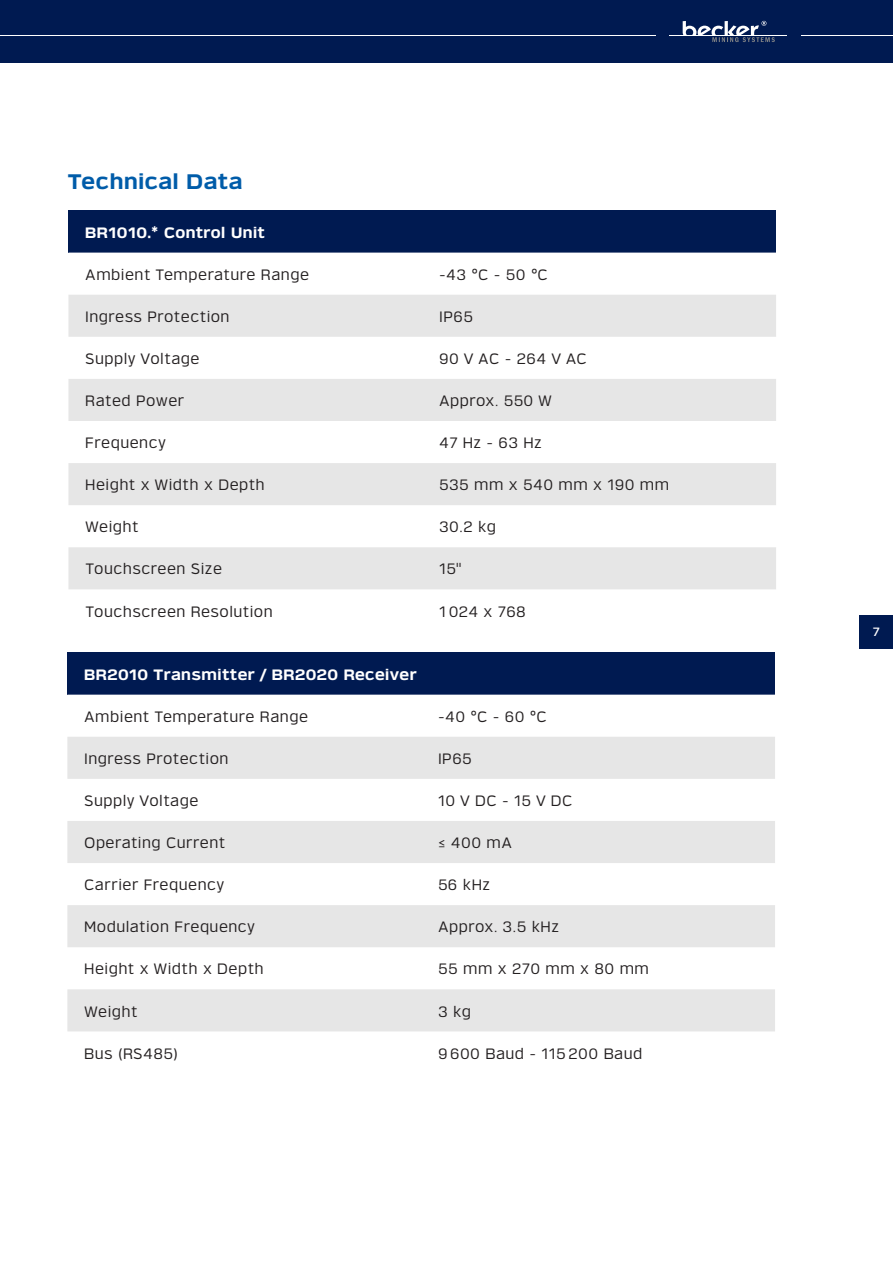
<style>
.page{position:relative;width:893px;height:1263px;background:#fff}
.page>*{position:absolute;margin:0;border:0;box-sizing:border-box;transform-origin:0 0}
.Header_h2{font:700 21px "Verbatim";letter-spacing:.03em;color:#005ca9}
.Table_Body{font:15px "Verbatim";letter-spacing:.03em;color:#231f20}
.Table_Header{font:700 15px "Verbatim";letter-spacing:.03em;color:#fff}
.t1{font:500 12px "Verbatim";color:#fff}
</style>
<div class="page">
<div style="left:0;top:0;width:893px;height:63px;background:#001a51"></div>
<hr style="left:669px;top:35px;width:118px;height:1px;background:#fff">
<hr style="left:0;top:35px;width:655px;height:1px;background:#fff">
<hr style="left:801px;top:35px;width:92px;height:1px;background:#fff">
<svg style="left:683px;top:21px;width:92px;height:21px"></svg>
<div style="left:68px;top:210px;width:708px;height:43px;background:#001a51"></div>
<svg style="left:68px;top:295px;width:708px;height:294px;fill:#e6e6e6"></svg>
<div style="left:67px;top:652px;width:708px;height:43px;background:#001a51"></div>
<svg style="left:67px;top:737px;width:708px;height:294px;fill:#e6e6e6"></svg>
<div style="left:859px;top:615px;width:34px;height:33px;background:#001a51"></div>
<p class="Header_h2" style="left:67px;top:169px;width:177px">Technical Data</p>
<p class="Table_Header" style="left:85px;top:223px;width:181px">BR1010.* Control Unit</p>
<p class="Table_Body" style="left:85px;top:265px;width:225px">Ambient Temperature Range</p>
<p class="Table_Body" style="left:439px;top:265px;width:110px">-43 °C - 50 °C</p>
<p class="Table_Body" style="left:85px;top:307px;width:146px">Ingress Protection</p>
<p class="Table_Body" style="left:439px;top:307px;width:35px">IP65</p>
<p class="Table_Body" style="left:85px;top:349px;width:116px">Supply Voltage</p>
<p class="Table_Body" style="left:439px;top:349px;width:149px">90 V AC - 264 V AC</p>
<p class="Table_Body" style="left:85px;top:392px;width:101px">Rated Power</p>
<p class="Table_Body" style="left:439px;top:392px;width:114px">Approx. 550 W</p>
<p class="Table_Body" style="left:85px;top:434px;width:82px">Frequency</p>
<p class="Table_Body" style="left:439px;top:434px;width:104px">47 Hz - 63 Hz</p>
<p class="Table_Body" style="left:85px;top:476px;width:181px">Height x Width x Depth</p>
<p class="Table_Body" style="left:439px;top:476px;width:232px">535 mm x 540 mm x 190 mm</p>
<p class="Table_Body" style="left:85px;top:518px;width:55px">Weight</p>
<p class="Table_Body" style="left:439px;top:518px;width:58px">30.2 kg</p>
<p class="Table_Body" style="left:85px;top:560px;width:138px">Touchscreen Size</p>
<p class="Table_Body" style="left:439px;top:560px;width:24px">15"</p>
<p class="Table_Body" style="left:85px;top:602px;width:189px">Touchscreen Resolution</p>
<p class="Table_Body" style="left:439px;top:602px;width:88px">1 024 x 768</p>
<p class="Table_Header" style="left:84px;top:665px;width:334px">BR2010 Transmitter / BR2020 Receiver</p>
<p class="Table_Body" style="left:84px;top:707px;width:225px">Ambient Temperature Range</p>
<p class="Table_Body" style="left:438px;top:707px;width:110px">-40 °C - 60 °C</p>
<p class="Table_Body" style="left:84px;top:749px;width:146px">Ingress Protection</p>
<p class="Table_Body" style="left:438px;top:749px;width:35px">IP65</p>
<p class="Table_Body" style="left:84px;top:791px;width:116px">Supply Voltage</p>
<p class="Table_Body" style="left:438px;top:791px;width:136px">10 V DC - 15 V DC</p>
<p class="Table_Body" style="left:84px;top:834px;width:143px">Operating Current</p>
<p class="Table_Body" style="left:438px;top:834px;width:76px">≤ 400 mA</p>
<p class="Table_Body" style="left:84px;top:876px;width:142px">Carrier Frequency</p>
<p class="Table_Body" style="left:438px;top:876px;width:54px">56 kHz</p>
<p class="Table_Body" style="left:84px;top:918px;width:172px">Modulation Frequency</p>
<p class="Table_Body" style="left:438px;top:918px;width:122px">Approx. 3.5 kHz</p>
<p class="Table_Body" style="left:84px;top:960px;width:181px">Height x Width x Depth</p>
<p class="Table_Body" style="left:438px;top:960px;width:212px">55 mm x 270 mm x 80 mm</p>
<p class="Table_Body" style="left:84px;top:1002px;width:55px">Weight</p>
<p class="Table_Body" style="left:438px;top:1002px;width:34px">3 kg</p>
<p class="Table_Body" style="left:84px;top:1044px;width:95px">Bus (RS485)</p>
<p class="Table_Body" style="left:438px;top:1044px;width:206px">9 600 Baud - 115 200 Baud</p>
<p class="t1" style="left:873px;top:625px;width:9px">7</p>
</div>
